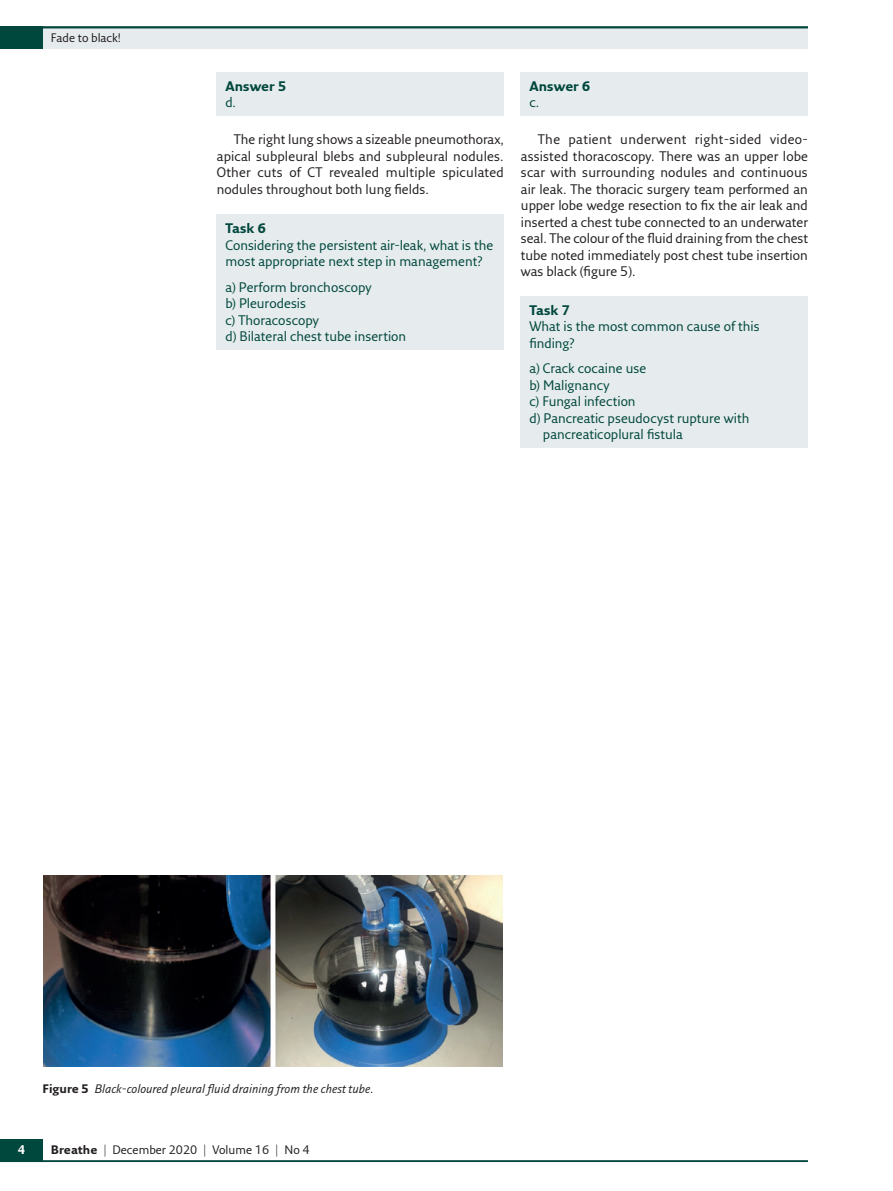
<style>
.page{position:relative;width:893px;height:1191px;background:#fff}
.page>*{position:absolute;margin:0;border:0;box-sizing:border-box;transform-origin:0 0}
.t1{font:13.5px/16.5px "Fresco Sans Pro";color:#231f20;text-align:justify}
.t2{font:13.5px/16.5px "Fresco Sans Pro";color:#00473d}
.t3{font:700 13.5px "Fresco Sans Pro";color:#00473d}
.t4{font:italic 12px "Fresco Sans Pro";color:#231f20}
.t5{font:12px "Fresco Sans Pro";color:#231f20}
.t6{font:700 12px "Fresco Sans Pro";color:#fff}
.s1{font-weight:700;font-style:normal}
.s2{font-weight:700}
</style>
<div class="page">
<hr style="left:0;top:1160px;width:808px;height:2px;background:#00473d">
<div style="left:0;top:1138px;width:43px;height:23px;background:#00473d"></div>
<div style="left:0;top:26px;width:808px;height:23px;background:#e6eced"></div>
<hr style="left:0;top:26px;width:808px;height:2px;background:#00473d">
<div style="left:0;top:26px;width:43px;height:23px;background:#00473d"></div>
<div style="left:521px;top:296px;width:287px;height:152px;background:#e6eced"></div>
<div style="left:217px;top:214px;width:287px;height:136px;background:#e6eced"></div>
<div style="left:521px;top:72px;width:287px;height:44px;background:#e6eced"></div>
<div style="left:217px;top:72px;width:287px;height:44px;background:#e6eced"></div>
<img style="left:43px;top:875px;width:459px;height:191px">
<p class="t5" style="left:51px;top:30px;width:72px">Fade to black!</p>
<p class="t3" style="left:225px;top:78px;width:62px">Answer 5</p>
<p class="t2" style="left:225px;top:94px;width:12px">d.</p>
<p class="t3" style="left:529px;top:78px;width:62px">Answer 6</p>
<p class="t2" style="left:529px;top:94px;width:11px">c.</p>
<p class="t1" style="left:217px;top:131px;width:289px;text-indent:17px">The right lung shows a sizeable pneumothorax, apical subpleural blebs and subpleural nodules.<br>Other cuts of CT revealed multiple spiculated nodules throughout both lung fields.</p>
<p class="t1" style="left:521px;top:131px;width:289px;text-indent:17px">The patient underwent right-sided video&shy;assisted thoracoscopy. There was an upper lobe scar with surrounding nodules and continuous air leak. The thoracic surgery team performed an upper lobe wedge resection to fix the air leak and inserted a chest tube connected to an underwater seal. The colour of the fluid draining from the chest tube noted immediately post chest tube insertion was black (figure 5).</p>
<p class="t3" style="left:529px;top:301px;width:42px">Task 7</p>
<p class="t2" style="left:529px;top:318px;width:232px">What is the most common cause of this finding?</p>
<p class="t2" style="left:529px;top:360px;width:118px">a) Crack cocaine use</p>
<p class="t2" style="left:529px;top:376px;width:82px">b) Malignancy</p>
<p class="t2" style="left:529px;top:393px;width:108px">c) Fungal infection</p>
<p class="t2" style="left:529px;top:409px;width:222px">d) Pancreatic pseudocyst rupture with</p>
<p class="t2" style="left:543px;top:426px;width:141px">pancreaticoplural fistula</p>
<p class="t3" style="left:225px;top:220px;width:42px">Task 6</p>
<p class="t2" style="left:225px;top:236px;width:269px">Considering the persistent air-leak, what is the most appropriate next step in management?</p>
<p class="t2" style="left:225px;top:278px;width:182px">a) Perform bronchoscopy<br>b) Pleurodesis<br>c) Thoracoscopy<br>d) Bilateral chest tube insertion</p>
<p class="t4" style="left:42px;top:1081px;width:332px"><span class="s1">Figure 5</span> Black-coloured pleural fluid draining from the chest tube.</p>
<p class="t6" style="left:18px;top:1142px;width:9px">4</p>
<p class="t5" style="left:51px;top:1142px;width:260px"><span class="s2">Breathe</span> | December 2020 | Volume 16 | No 4</p>
</div>
